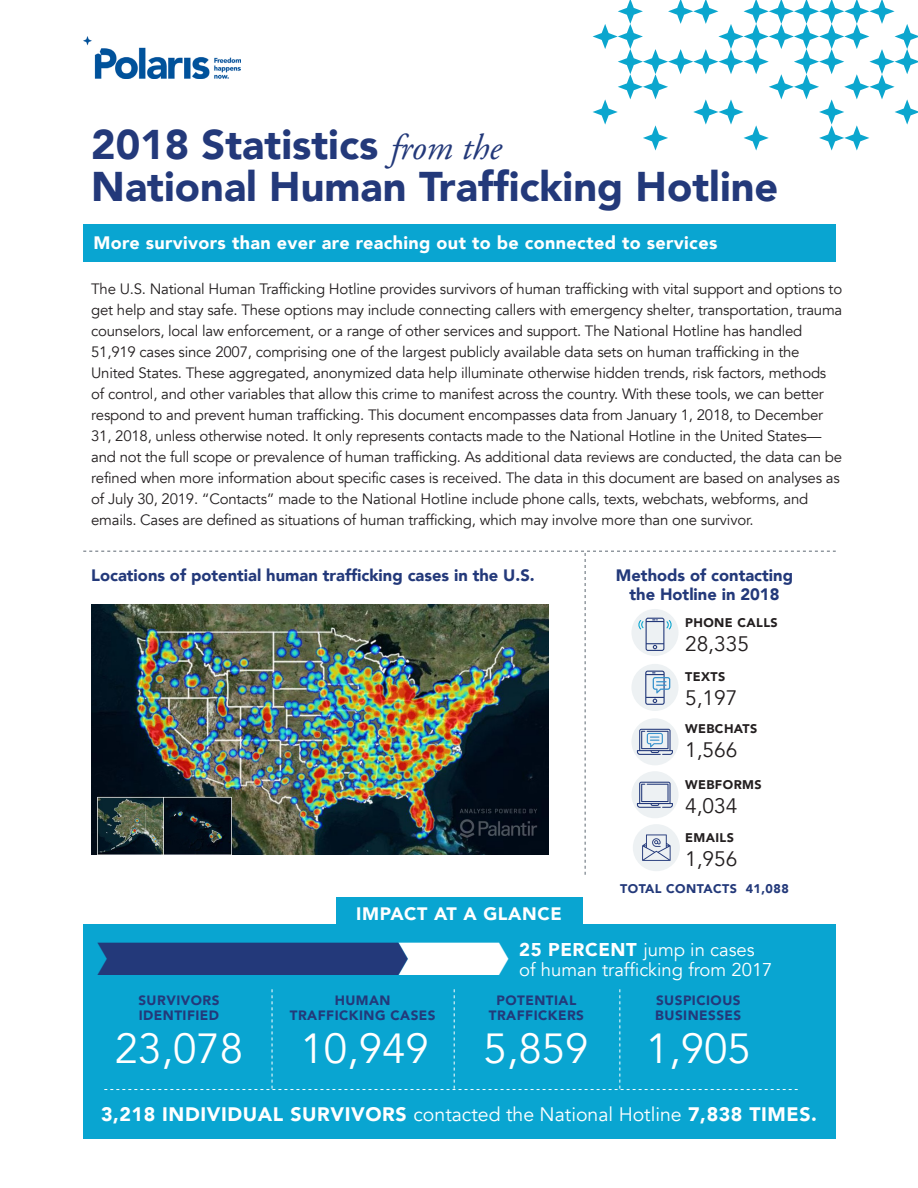
<style>
.page{position:relative;width:918px;height:1188px;background:#fff}
.page>*{position:absolute;margin:0;border:0;box-sizing:border-box;transform-origin:0 0}
.t1{font:42px "Avenir";color:#fff}
.t2{font:900 41.4px/41.5px "Avenir";color:#23397a}
.t3{font:20.85px "Avenir";color:#231f20}
.t4{font:900 19.5px "Avenir";letter-spacing:.03em;color:#fff}
.t5{font:18.45px "Avenir";color:#fff}
.t6{font:900 18px "Avenir";letter-spacing:.02em;color:#fff}
.t7{font:900 16.5px/18.9px "Avenir";color:#23397a;text-align:center}
.t8{font:15px/21px "Avenir";letter-spacing:-.015em;color:#231f20}
.t9{font:900 13.5px/15.5px "Avenir";letter-spacing:.035em;color:#23397a}
.t10{font:900 12.6px "Avenir";letter-spacing:.035em;color:#231f20}
.t11{font:900 12.6px "Avenir";letter-spacing:.035em;color:#23397a}
.s1{font-family:"Adobe Garamond Pro";font-weight:400;font-style:italic;font-size:36px}
.s2{font-weight:900}
.s3{font-weight:400}
</style>
<div class="page">
<div style="left:336px;top:897px;width:246px;height:30px;background:#09a5d1"></div>
<div style="left:83px;top:224px;width:753px;height:38px;background:#09a5d1"></div>
<div style="left:83px;top:924px;width:753px;height:215px;background:#09a5d1"></div>
<svg style="left:83px;top:551px;width:753px;height:324px"></svg>
<svg style="left:593px;top:0;width:325px;height:151px"></svg>
<img style="left:91px;top:604px;width:458px;height:250px">
<img style="left:83px;top:37px;width:158px;height:41px">
<svg style="left:104px;top:989px;width:694px;height:101px"></svg>
<p class="t2" style="left:91px;top:123px;width:689px">2018 Statistics <span class="s1">from the<br></span>National Human Trafficking Hotline</p>
<p class="t6" style="left:93px;top:227px;width:626px">More survivors than ever are reaching out to be connected to services</p>
<p class="t8" style="left:91px;top:278px;width:753px">The U.S. National Human Trafficking Hotline provides survivors of human trafficking with vital support and options to get help and stay safe. These options may include connecting callers with emergency shelter, transportation, trauma counselors, local law enforcement, or a range of other services and support. The National Hotline has handled 51,919 cases since 2007, comprising one of the largest publicly available data sets on human trafficking in the United States. These aggregated, anonymized data help illuminate otherwise hidden trends, risk factors, methods of control, and other variables that allow this crime to manifest across the country. With these tools, we can better respond to and prevent human trafficking. This document encompasses data from January 1, 2018, to December 31, 2018, unless otherwise noted. It only represents contacts made to the National Hotline in the United States— and not the full scope or prevalence of human trafficking. As additional data reviews are conducted, the data can be refined when more information about specific cases is received. The data in this document are based on analyses as of July 30, 2019. “Contacts” made to the National Hotline include phone calls, texts, webchats, webforms, and emails. Cases are defined as situations of human trafficking, which may involve more than one survivor.</p>
<p class="t7" style="left:91px;top:566px;width:445px">Locations of potential human trafficking cases in the U.S.</p>
<p class="t6" style="left:356px;top:898px;width:207px">IMPACT AT A GLANCE</p>
<p class="t7" style="left:616px;top:566px;width:179px">Methods of contacting the Hotline in 2018</p>
<p class="t10" style="left:685px;top:612px;width:94px">PHONE CALLS</p>
<p class="t3" style="left:685px;top:632px;width:65px">28,335</p>
<p class="t10" style="left:685px;top:666px;width:42px">TEXTS</p>
<p class="t3" style="left:685px;top:685px;width:54px">5,197</p>
<p class="t10" style="left:685px;top:717px;width:74px">WEBCHATS</p>
<p class="t3" style="left:685px;top:737px;width:54px">1,566</p>
<p class="t10" style="left:685px;top:773px;width:78px">WEBFORMS</p>
<p class="t3" style="left:685px;top:793px;width:54px">4,034</p>
<p class="t10" style="left:685px;top:827px;width:50px">EMAILS</p>
<p class="t3" style="left:685px;top:846px;width:54px">1,956</p>
<p class="t11" style="left:620px;top:878px;width:170px">TOTAL CONTACTS 41,088</p>
<p class="t5" style="left:519px;top:938px;width:237px"><span class="s2">25 PERCENT</span> jump in cases</p>
<p class="t5" style="left:519px;top:958px;width:255px">of human trafficking from 2017</p>
<p class="t9" style="left:138px;top:992px;width:83px">SURVIVORS<br>IDENTIFIED</p>
<p class="t1" style="left:115px;top:1023px;width:130px">23,078</p>
<p class="t1" style="left:300px;top:1023px;width:130px">10,949</p>
<p class="t1" style="left:483px;top:1023px;width:107px">5,859</p>
<h3 class="t4" style="left:101px;top:1097px;width:717px">3,218 INDIVIDUAL SURVIVORS <span class="s3">contacted the National Hotline</span> 7,838 TIMES.</h3>
<p class="t9" style="left:655px;top:992px;width:88px">SUSPICIOUS<br>BUSINESSES</p>
<p class="t1" style="left:646px;top:1023px;width:107px">1,905</p>
<p class="t9" style="left:489px;top:992px;width:97px;text-align:center">POTENTIAL<br>TRAFFICKERS</p>
<p class="t9" style="left:290px;top:992px;width:147px;text-align:center">HUMAN<br>TRAFFICKING CASES</p>
</div>
